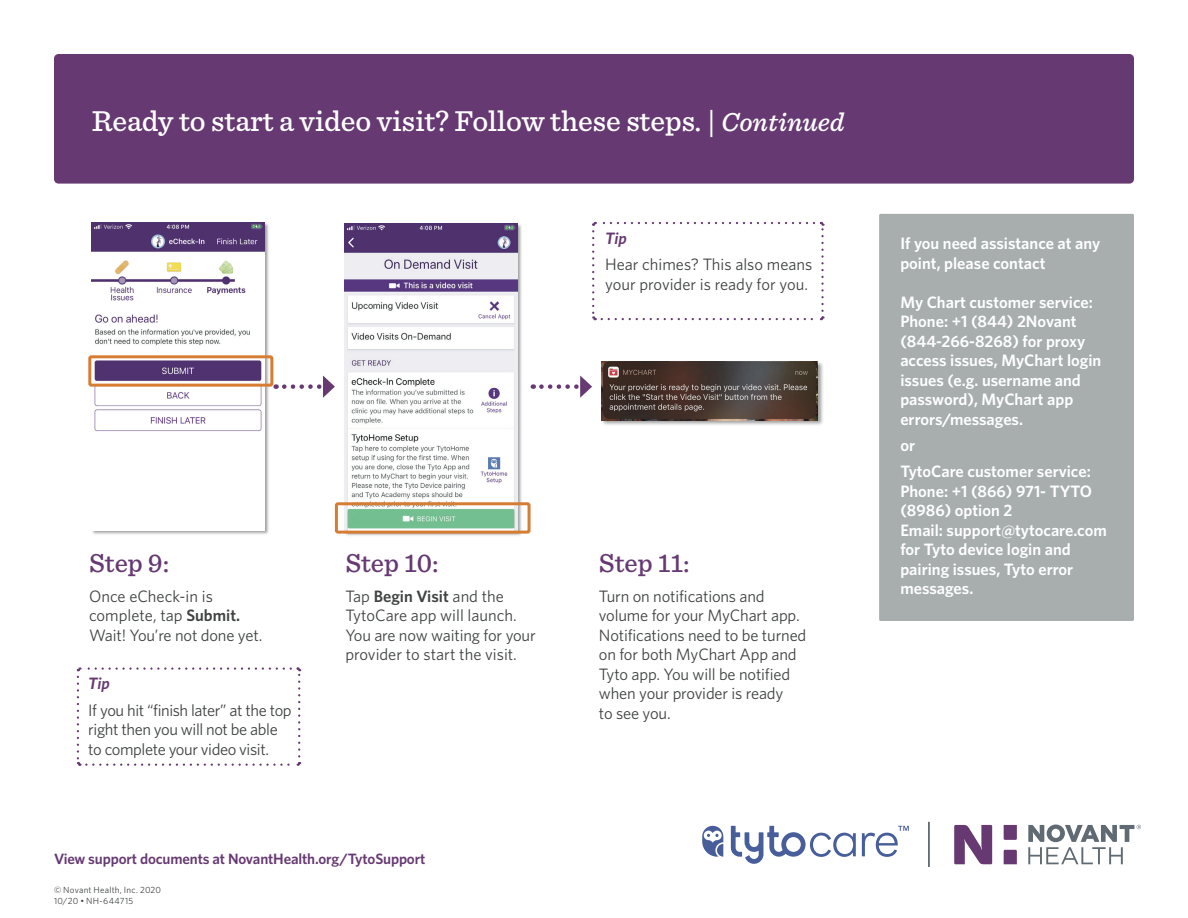
<style>
.page{position:relative;width:1188px;height:918px;background:#fff}
.page>*{position:absolute;margin:0;border:0;box-sizing:border-box;transform-origin:0 0}
.t1{font:500 30px "Sentinel";color:#fff}
.t2{font:500 27px "Sentinel";color:#663972}
.t3{font:16.5px/19.5px "Whitney";letter-spacing:-.01em;color:#404342}
.t4{font:600 16.5px/19.5px "Whitney";color:#fff}
.t5{font:italic 600 16.5px "Whitney";letter-spacing:-.005em;color:#663972}
.t6{font:600 15px "Whitney";letter-spacing:-.01em;color:#663972}
.t7{font:9px/10.5px "Whitney";letter-spacing:.025em;color:#404342}
.s1{font-style:italic;font-size:27px}
.s2{font-weight:600}
</style>
<div class="page">
<svg style="left:284px;top:376px;width:51px;height:22px"></svg>
<img style="left:91px;top:222px;width:178px;height:313px">
<img style="left:91px;top:223px;width:174px;height:308px">
<div style="left:88px;top:355px;width:185px;height:32px;border:3px solid #d67d33;border-radius:2px"></div>
<svg style="left:76px;top:667px;width:226px;height:99px"></svg>
<svg style="left:954px;top:825px;width:38px;height:39px"></svg>
<svg style="left:1004px;top:825px;width:13px;height:15px"></svg>
<svg style="left:1004px;top:850px;width:13px;height:14px"></svg>
<svg style="left:1028px;top:825px;width:113px;height:39px"></svg>
<hr style="left:928px;top:822px;width:2px;height:45px;background:#5f6a72">
<svg style="left:702px;top:826px;width:21px;height:31px"></svg>
<svg style="left:731px;top:826px;width:125px;height:38px"></svg>
<svg style="left:862px;top:826px;width:47px;height:31px"></svg>
<div style="left:54px;top:54px;width:1080px;height:130px;background:#663972;border-radius:5px"></div>
<img style="left:344px;top:223px;width:178px;height:313px">
<img style="left:344px;top:224px;width:173px;height:306px">
<div style="left:879px;top:214px;width:255px;height:407px;background:#a8aeae;border-radius:2px"></div>
<svg style="left:541px;top:376px;width:51px;height:22px"></svg>
<div style="left:335px;top:502px;width:196px;height:32px;border:3px solid #d67d33;border-radius:2px"></div>
<img style="left:601px;top:361px;width:222px;height:64px">
<img style="left:602px;top:362px;width:216px;height:59px">
<svg style="left:592px;top:221px;width:233px;height:100px"></svg>
<p class="t1" style="left:92px;top:98px;width:754px">Ready to start a video visit? Follow these steps. | <span class="s1">Continued</span></p>
<p class="t5" style="left:605px;top:227px;width:23px">Tip</p>
<p class="t3" style="left:605px;top:254px;width:209px">Hear chimes? This also means your provider is ready for you.</p>
<p class="t2" style="left:89px;top:543px;width:82px">Step 9:</p>
<p class="t3" style="left:89px;top:586px;width:175px">Once eCheck-in is complete, tap <span class="s2">Submit.<br></span>Wait! You’re not done yet.</p>
<p class="t5" style="left:88px;top:673px;width:23px">Tip</p>
<p class="t3" style="left:88px;top:700px;width:205px">If you hit “finish later” at the top right then you will not be able to complete your video visit.</p>
<p class="t2" style="left:345px;top:543px;width:95px">Step 10:</p>
<p class="t2" style="left:599px;top:543px;width:92px">Step 11:</p>
<p class="t3" style="left:345px;top:586px;width:192px">Tap <span class="s2">Begin Visit</span> and the<br>TytoCare app will launch.<br>You are now waiting for your provider to start the visit.</p>
<p class="t3" style="left:599px;top:586px;width:209px">Turn on notifications and volume for your MyChart app.<br>Notifications need to be turned on for both MyChart App and<br>Tyto app. You will be notified when your provider is ready<br>to see you.</p>
<p class="t6" style="left:54px;top:849px;width:373px">View support documents at NovantHealth.org/TytoSupport</p>
<p class="t7" style="left:54px;top:885px;width:109px">© Novant Health, Inc. 2020<br>10/20 • NH-644715</p>
<p class="t4" style="left:900px;top:234px;width:202px">If you need assistance at any point, please contact</p>
<p class="t4" style="left:900px;top:292px;width:194px">My Chart customer service:</p>
<p class="t4" style="left:900px;top:312px;width:203px">Phone: +1 (844) 2Novant (844-266-8268) for proxy access issues, MyChart login issues (e.g. username and password), MyChart app errors/messages.</p>
<p class="t4" style="left:900px;top:435px;width:16px">or</p>
<p class="t4" style="left:900px;top:462px;width:192px">TytoCare customer service:</p>
<p class="t4" style="left:900px;top:481px;width:193px">Phone: +1 (866) 971- TYTO (8986) option 2</p>
<p class="t4" style="left:900px;top:520px;width:208px">Email: support@tytocare.com</p>
<p class="t4" style="left:900px;top:540px;width:175px">for Tyto device login and pairing issues, Tyto error messages.</p>
</div>
